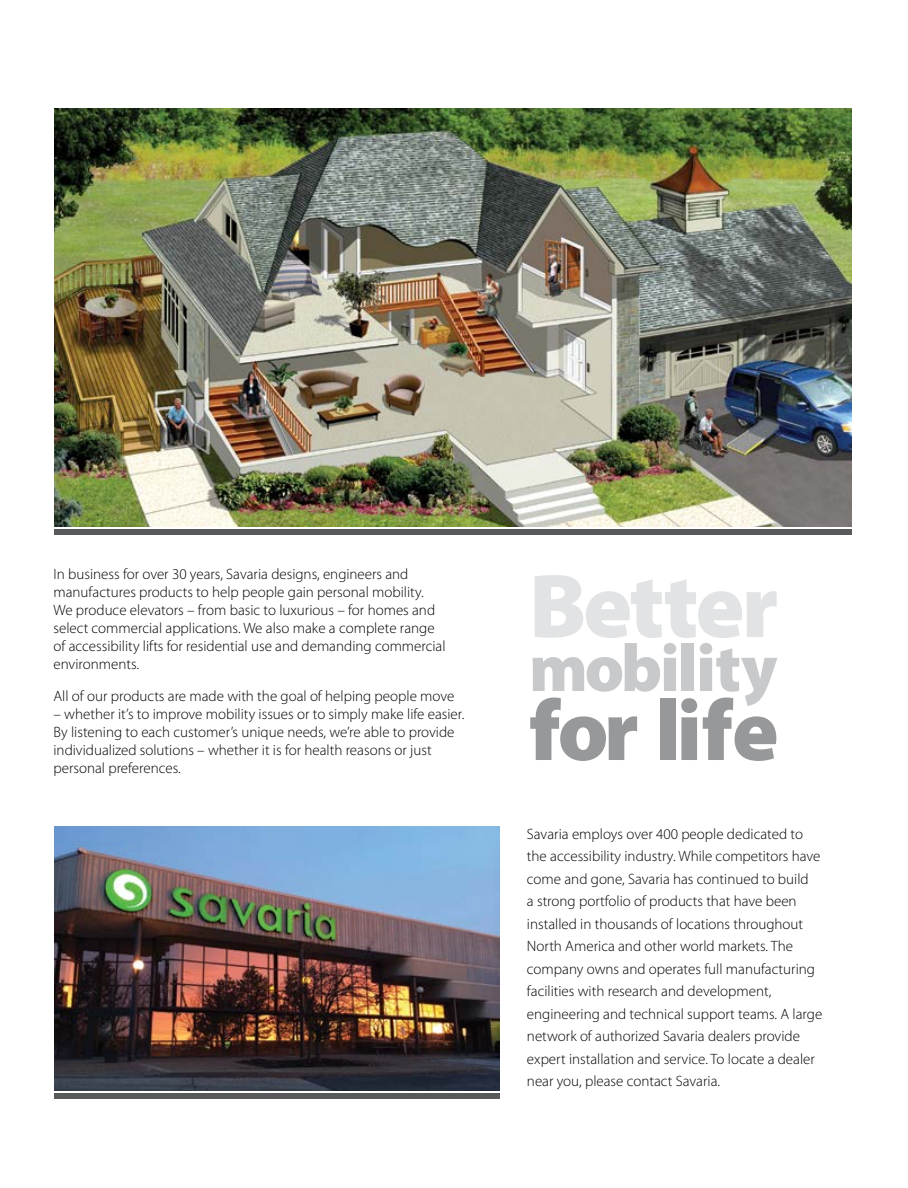
<style>
.page{position:relative;width:908px;height:1188px;background:#fff}
.page>*{position:absolute;margin:0;border:0;box-sizing:border-box;transform-origin:0 0}
.t1{font:900 91.2px "Myriad Pro";letter-spacing:-.03em;color:#e2e3e4}
.t2{font:900 86.7px "Myriad Pro";letter-spacing:-.035em;color:#96989a}
.t3{font:900 67.5px "Myriad Pro";letter-spacing:-.03em;color:#c8c9cb}
.t4{font:300 15px/22.5px "Myriad Pro";color:#000}
</style>
<div class="page">
<img style="left:54px;top:108px;width:796px;height:418px">
<img style="left:54px;top:826px;width:446px;height:264px">
<div style="left:54px;top:1093px;width:446px;height:5px;background:#58595b"></div>
<div style="left:54px;top:529px;width:796px;height:6px;background:#58595b"></div>
<p class="t4" style="left:53px;top:565px;width:393px;line-height:18px">In business for over 30 years, Savaria designs, engineers and manufactures products to help people gain personal mobility.<br>We produce elevators – from basic to luxurious – for homes and select commercial applications. We also make a complete range of accessibility lifts for residential use and demanding commercial environments.</p>
<p class="t4" style="left:53px;top:684px;width:402px">All of our products are made with the goal of helping people move</p>
<p class="t4" style="left:53px;top:705px;width:412px;line-height:18px">– whether it’s to improve mobility issues or to simply make life easier.<br>By listening to each customer’s unique needs, we’re able to provide individualized solutions – whether it is for health reasons or just personal preferences.</p>
<h1 class="t1" style="left:529px;top:545px;width:251px">Better</h1>
<h3 class="t3" style="left:529px;top:623px;width:250px">mobility</h3>
<h2 class="t2" style="left:529px;top:673px;width:251px">for life</h2>
<p class="t4" style="left:527px;top:823px;width:297px">Savaria employs over 400 people dedicated to the accessibility industry. While competitors have come and gone, Savaria has continued to build<br>a strong portfolio of products that have been installed in thousands of locations throughout North America and other world markets. The company owns and operates full manufacturing facilities with research and development, engineering and technical support teams. A large network of authorized Savaria dealers provide expert installation and service. To locate a dealer near you, please contact Savaria.</p>
</div>
